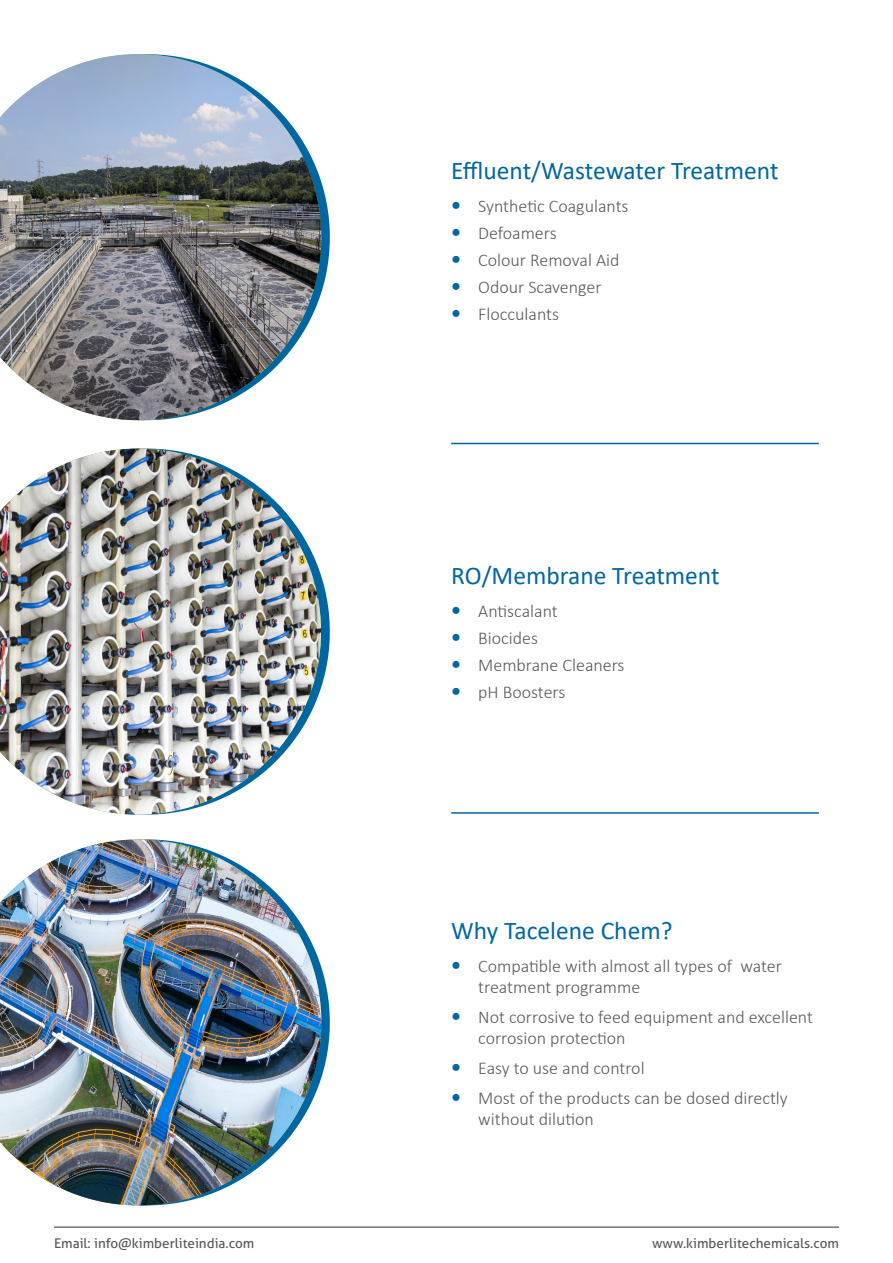
<style>
.page{position:relative;width:893px;height:1263px;background:#fff}
.page>*{position:absolute;margin:0;border:0;box-sizing:border-box;transform-origin:0 0}
.t1{font:25.5px "Calibri";color:#0066a1}
.t2{font:300 18px/27px "Calibri";color:#59595c}
.t3{font:13.5px "Aller Typo";color:#59595c}
</style>
<div class="page">
<hr style="left:54px;top:1227px;width:785px;height:1px;background:#716f74">
<hr style="left:451px;top:443px;width:368px;height:1px;background:#0066a1">
<svg style="left:131px;top:181px;width:199px;height:240px"></svg>
<img style="left:0;top:54px;width:321px;height:366px">
<hr style="left:451px;top:812px;width:368px;height:2px;background:#0066a1">
<svg style="left:124px;top:448px;width:206px;height:367px"></svg>
<img style="left:0;top:449px;width:321px;height:365px">
<svg style="left:127px;top:966px;width:203px;height:240px"></svg>
<img style="left:0;top:839px;width:321px;height:366px">
<h1 class="t1" style="left:451px;top:153px;width:329px">Effluent/Wastewater Treatment</h1>
<p class="t2" style="left:478px;top:193px;width:152px">Synthetic Coagulants<br>Defoamers<br>Colour Removal Aid<br>Odour Scavenger<br>Flocculants</p>
<h1 class="t1" style="left:451px;top:558px;width:270px">RO/Membrane Treatment</h1>
<p class="t2" style="left:478px;top:597px;width:148px">Antiscalant<br>Biocides<br>Membrane Cleaners pH Boosters</p>
<h1 class="t1" style="left:451px;top:913px;width:223px">Why Tacelene Chem?</h1>
<p class="t2" style="left:478px;top:955px;width:305px;line-height:21px">Compatible with almost all types of water treatment programme</p>
<p class="t2" style="left:478px;top:1006px;width:336px;line-height:21px">Not corrosive to feed equipment and excellent corrosion protection</p>
<p class="t2" style="left:478px;top:1053px;width:311px;line-height:30px">Easy to use and control<br>Most of the products can be dosed directly</p>
<p class="t2" style="left:478px;top:1105px;width:117px">without dilution</p>
<p class="t3" style="left:54px;top:1234px;width:202px">Email: info@kimberliteindia.com</p>
<p class="t3" style="left:652px;top:1234px;width:188px">www.kimberlitechemicals.com</p>
</div>
